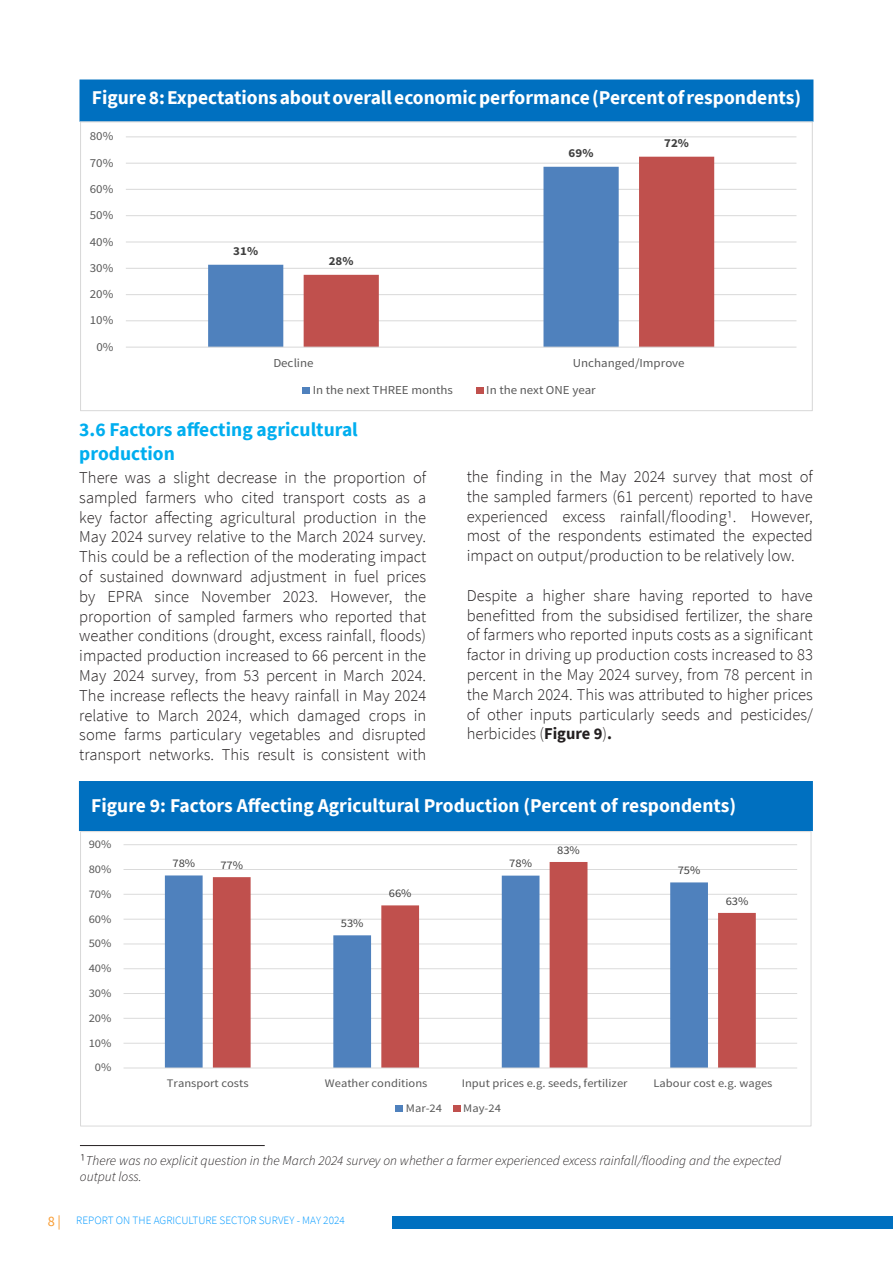
<style>
.page{position:relative;width:893px;height:1263px;background:#fff}
.page>*{position:absolute;margin:0;border:0;box-sizing:border-box;transform-origin:0 0}
.t1{font:700 19.5px "Source Sans Pro";color:#fff}
.t2{font:700 19.5px/24px "Source Sans Pro";color:#00aeef}
.t3{font:300 16.5px/19.8px "Source Sans Pro";color:#231f20;text-align:justify}
.t4{font:italic 300 13.5px/16.2px "Source Sans Pro";color:#231f20}
.t5{font:12.15px "Source Sans Pro";color:#595959;scale:1.06 1}
.t6{font:700 12.15px "Source Sans Pro";letter-spacing:.005em;color:#404040;scale:1.06 1}
.t7{font:11.55px "Source Sans Pro";color:#595959;scale:1.08 1}
.t8{font:11.55px "Source Sans Pro";letter-spacing:-.005em;color:#404040;scale:1.08 1}
.t9{font:300 11.25px "Source Sans Pro";color:#09f}
.s1{font-weight:700}
.s2{font-style:normal;font-size:16.5px}
.s3{font-weight:400;font-size:14.25px;color:#f89b31}
</style>
<div class="page">
<div style="left:393px;top:1217px;width:500px;height:12px;background:#0070c0"></div>
<div style="left:79px;top:781px;width:734px;height:50px;background:#0070c0"></div>
<hr style="left:124px;top:1043px;width:673px;height:1px;background:#d9d9d9">
<hr style="left:124px;top:1018px;width:673px;height:1px;background:#d9d9d9">
<hr style="left:124px;top:993px;width:673px;height:1px;background:#d9d9d9">
<hr style="left:124px;top:968px;width:673px;height:1px;background:#d9d9d9">
<hr style="left:124px;top:943px;width:673px;height:1px;background:#d9d9d9">
<hr style="left:124px;top:919px;width:673px;height:1px;background:#d9d9d9">
<hr style="left:124px;top:894px;width:673px;height:1px;background:#d9d9d9">
<hr style="left:124px;top:869px;width:673px;height:1px;background:#d9d9d9">
<hr style="left:124px;top:844px;width:673px;height:1px;background:#d9d9d9">
<svg style="left:165px;top:875px;width:48px;height:192px;fill:#4f81bd"></svg>
<svg style="left:213px;top:862px;width:543px;height:205px"></svg>
<hr style="left:124px;top:1067px;width:673px;height:1px;background:#d9d9d9">
<div style="left:396px;top:1105px;width:7px;height:7px;background:#4f81bd"></div>
<div style="left:453px;top:1105px;width:7px;height:7px;background:#c0504d"></div>
<div style="left:80px;top:80px;width:733px;height:42px;background:#0070c0"></div>
<hr style="left:126px;top:320px;width:670px;height:1px;background:#d9d9d9">
<hr style="left:126px;top:294px;width:670px;height:1px;background:#d9d9d9">
<hr style="left:126px;top:268px;width:670px;height:1px;background:#d9d9d9">
<hr style="left:126px;top:241px;width:670px;height:1px;background:#d9d9d9">
<hr style="left:126px;top:215px;width:670px;height:1px;background:#d9d9d9">
<hr style="left:126px;top:189px;width:670px;height:1px;background:#d9d9d9">
<hr style="left:126px;top:163px;width:670px;height:1px;background:#d9d9d9">
<hr style="left:126px;top:136px;width:670px;height:1px;background:#d9d9d9">
<svg style="left:208px;top:241px;width:96px;height:106px;fill:#4f81bd"></svg>
<svg style="left:304px;top:157px;width:410px;height:190px"></svg>
<hr style="left:126px;top:347px;width:670px;height:1px;background:#d9d9d9">
<div style="left:302px;top:387px;width:8px;height:7px;background:#4f81bd"></div>
<div style="left:476px;top:387px;width:7px;height:7px;background:#c0504d"></div>
<hr style="left:80px;top:1145px;width:185px;height:1px;background:#231f20">
<p class="t1" style="left:92px;top:85px;width:711px">Figure 8: Expectations about overall economic performance (Percent of respondents)</p>
<p class="t5" style="left:90px;top:129px;width:24px">80%</p>
<p class="t5" style="left:90px;top:155px;width:24px">70%</p>
<p class="t5" style="left:90px;top:181px;width:24px">60%</p>
<p class="t5" style="left:90px;top:207px;width:24px">50%</p>
<p class="t5" style="left:90px;top:234px;width:24px">40%</p>
<p class="t5" style="left:90px;top:260px;width:24px">30%</p>
<p class="t5" style="left:90px;top:286px;width:24px">20%</p>
<p class="t5" style="left:90px;top:313px;width:24px">10%</p>
<p class="t5" style="left:96px;top:339px;width:18px">0%</p>
<p class="t6" style="left:233px;top:243px;width:25px">31%</p>
<p class="t6" style="left:329px;top:253px;width:25px">28%</p>
<p class="t6" style="left:569px;top:145px;width:25px">69%</p>
<p class="t6" style="left:664px;top:135px;width:25px">72%</p>
<p class="t5" style="left:273px;top:355px;width:39px">Decline</p>
<p class="t5" style="left:573px;top:355px;width:107px">Unchanged/Improve</p>
<p class="t5" style="left:313px;top:383px;width:134px">In the next THREE months</p>
<p class="t5" style="left:486px;top:383px;width:105px">In the next ONE year</p>
<p class="t2" style="left:79px;top:417px;width:280px">3.6 Factors affecting agricultural production</p>
<p class="t3" style="left:79px;top:468px;width:348px">There was a slight decrease in the proportion of sampled farmers who cited transport costs as a key factor affecting agricultural production in the May 2024 survey relative to the March 2024 survey.<br>This could be a reflection of the moderating impact of sustained downward adjustment in fuel prices by EPRA since November 2023. However, the proportion of sampled farmers who reported that weather conditions (drought, excess rainfall, floods) impacted production increased to 66 percent in the May 2024 survey, from 53 percent in March 2024.<br>The increase reflects the heavy rainfall in May 2024 relative to March 2024, which damaged crops in some farms particulary vegetables and disrupted transport networks. This result is consistent with</p>
<p class="t3" style="left:467px;top:467px;width:348px">the finding in the May 2024 survey that most of the sampled farmers (61 percent) reported to have experienced excess rainfall/flooding1. However, most of the respondents estimated the expected impact on output/production to be relatively low.</p>
<p class="t3" style="left:467px;top:585px;width:348px">Despite a higher share having reported to have benefitted from the subsidised fertilizer, the share of farmers who reported inputs costs as a significant factor in driving up production costs increased to 83 percent in the May 2024 survey, from 78 percent in the March 2024. This was attributed to higher prices of other inputs particularly seeds and pesticides/ herbicides (<span class="s1">Figure 9</span>)<span class="s1">.</span></p>
<p class="t1" style="left:91px;top:792px;width:646px">Figure 9: Factors Affecting Agricultural Production (Percent of respondents)</p>
<p class="t7" style="left:89px;top:837px;width:23px">90%</p>
<p class="t7" style="left:89px;top:862px;width:23px">80%</p>
<p class="t7" style="left:89px;top:886px;width:23px">70%</p>
<p class="t7" style="left:89px;top:911px;width:23px">60%</p>
<p class="t7" style="left:89px;top:936px;width:23px">50%</p>
<p class="t7" style="left:89px;top:961px;width:23px">40%</p>
<p class="t7" style="left:89px;top:986px;width:23px">30%</p>
<p class="t7" style="left:89px;top:1010px;width:23px">20%</p>
<p class="t7" style="left:89px;top:1035px;width:23px">10%</p>
<p class="t7" style="left:95px;top:1060px;width:17px">0%</p>
<p class="t8" style="left:172px;top:856px;width:23px">78%</p>
<p class="t8" style="left:220px;top:857px;width:23px">77%</p>
<p class="t8" style="left:341px;top:916px;width:23px">53%</p>
<p class="t8" style="left:389px;top:886px;width:23px">66%</p>
<p class="t8" style="left:509px;top:856px;width:23px">78%</p>
<p class="t8" style="left:557px;top:842px;width:23px">83%</p>
<p class="t8" style="left:678px;top:863px;width:23px">75%</p>
<p class="t8" style="left:726px;top:893px;width:23px">63%</p>
<p class="t7" style="left:167px;top:1076px;width:77px">Transport costs</p>
<p class="t7" style="left:325px;top:1076px;width:96px">Weather conditions</p>
<p class="t7" style="left:462px;top:1076px;width:155px">Input prices e.g. seeds, fertilizer</p>
<p class="t7" style="left:653px;top:1076px;width:112px">Labour cost e.g. wages</p>
<p class="t7" style="left:406px;top:1100px;width:35px">Mar-24</p>
<p class="t7" style="left:463px;top:1100px;width:36px">May-24</p>
<p class="t4" style="left:80px;top:1152px;width:703px"><span class="s2">1</span>There was no explicit question in the March 2024 survey on whether a farmer experienced excess rainfall/flooding and the expected output loss.</p>
<p class="t9" style="left:48px;top:1213px;width:299px"><span class="s3">8 |</span> REPORT ON THE AGRICULTURE SECTOR SURVEY - MAY 2024</p>
</div>
